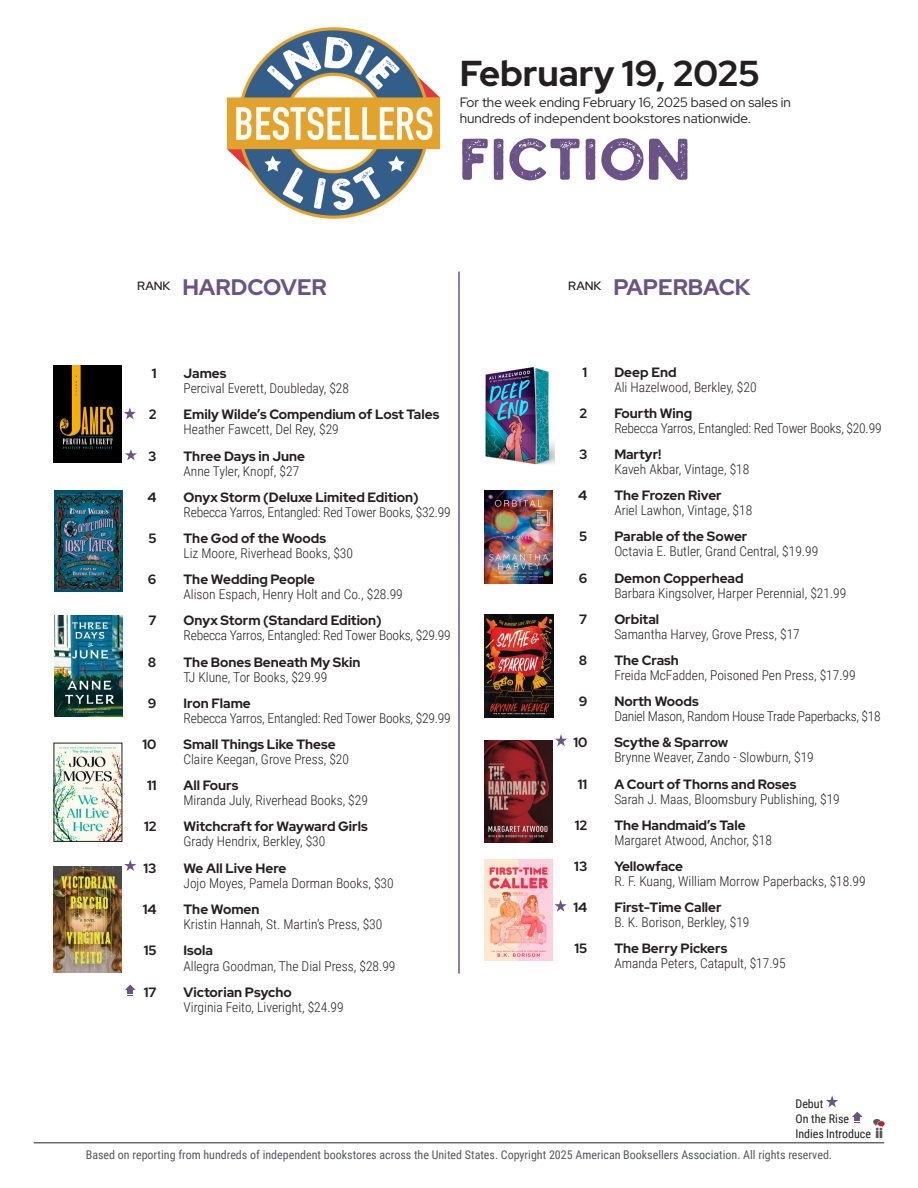
<style>
.page{position:relative;width:918px;height:1188px;background:#fff}
.page>*{position:absolute;margin:0;border:0;box-sizing:border-box;transform-origin:0 0}
.t1{font:54px "Holtzberg";letter-spacing:.01em;color:#6c5387}
.t2{font:700 36px "Red Hat Display";color:#231f20}
.t3{font:700 22.5px "Red Hat Display";color:#6c5387}
.Bibliography{font:300 13.5px "Roboto Condensed";color:#231f20}
.Book_Title___Rank{font:700 13.5px "Red Hat Display";color:#231f20}
.t4{font:13.5px/16.2px "Red Hat Display";color:#231f20}
.Bibliography-2{font:300 13.5px "Roboto Condensed";letter-spacing:-.02em;color:#231f20}
.t5{font:12px "Roboto Condensed";color:#57585a}
.Book_Title{font:12px "Roboto Condensed";color:#231f20}
.t6{font:600 12px "Red Hat Display";color:#231f20}
</style>
<div class="page">
<img style="left:228px;top:27px;width:211px;height:192px">
<hr style="left:34px;top:1143px;width:850px;height:1px;background:#231f20">
<hr style="left:458px;top:271px;width:2px;height:702px;background:#6c5387">
<svg style="left:826px;top:1095px;width:12px;height:13px"></svg>
<svg style="left:852px;top:1112px;width:11px;height:11px"></svg>
<img style="left:873px;top:1119px;width:11px;height:19px">
<img style="left:54px;top:365px;width:68px;height:97px">
<img style="left:54px;top:616px;width:69px;height:101px">
<img style="left:54px;top:490px;width:69px;height:102px">
<img style="left:54px;top:866px;width:68px;height:106px">
<img style="left:56px;top:745px;width:64px;height:95px">
<svg style="left:125px;top:449px;width:12px;height:11px"></svg>
<svg style="left:124px;top:860px;width:12px;height:11px"></svg>
<svg style="left:124px;top:407px;width:12px;height:12px"></svg>
<img style="left:485px;top:367px;width:69px;height:98px">
<img style="left:485px;top:615px;width:69px;height:103px">
<img style="left:485px;top:491px;width:68px;height:93px">
<img style="left:485px;top:860px;width:68px;height:101px">
<img style="left:485px;top:741px;width:68px;height:102px">
<svg style="left:555px;top:900px;width:12px;height:12px"></svg>
<svg style="left:555px;top:734px;width:12px;height:12px"></svg>
<svg style="left:125px;top:985px;width:11px;height:11px"></svg>
<h2 class="t2" style="left:460px;top:50px;width:302px">February 19, 2025</h2>
<p class="t4" style="left:460px;top:94px;width:333px">For the week ending February 16, 2025 based on sales in hundreds of independent bookstores nationwide.</p>
<p class="t1" style="left:462px;top:136px;width:231px">FICTION</p>
<p class="t6" style="left:137px;top:278px;width:35px">RANK</p>
<p class="t3" style="left:182px;top:272px;width:146px">HARDCOVER</p>
<p class="t6" style="left:568px;top:278px;width:35px">RANK</p>
<p class="t3" style="left:613px;top:272px;width:139px">PAPERBACK</p>
<p class="Book_Title___Rank" style="left:152px;top:365px;width:6px">1</p>
<p class="Book_Title___Rank" style="left:184px;top:365px;width:44px">James</p>
<p class="Bibliography" style="left:184px;top:379px;width:167px">Percival Everett, Doubleday, $28</p>
<p class="Book_Title___Rank" style="left:149px;top:406px;width:9px">2</p>
<p class="Book_Title___Rank" style="left:184px;top:406px;width:257px">Emily Wilde’s Compendium of Lost Tales</p>
<p class="Bibliography" style="left:184px;top:420px;width:157px">Heather Fawcett, Del Rey, $29</p>
<p class="Book_Title___Rank" style="left:148px;top:447px;width:10px">3</p>
<p class="Book_Title___Rank" style="left:184px;top:447px;width:123px">Three Days in June</p>
<p class="Bibliography" style="left:184px;top:461px;width:117px">Anne Tyler, Knopf, $27</p>
<p class="Book_Title___Rank" style="left:147px;top:488px;width:11px">4</p>
<p class="Book_Title___Rank" style="left:184px;top:488px;width:237px">Onyx Storm (Deluxe Limited Edition)</p>
<p class="Bibliography" style="left:184px;top:503px;width:269px">Rebecca Yarros, Entangled: Red Tower Books, $32.99</p>
<p class="Book_Title___Rank" style="left:148px;top:529px;width:10px">5</p>
<p class="Book_Title___Rank" style="left:184px;top:529px;width:144px">The God of the Woods</p>
<p class="Bibliography" style="left:184px;top:544px;width:171px">Liz Moore, Riverhead Books, $30</p>
<p class="Book_Title___Rank" style="left:148px;top:571px;width:10px">6</p>
<p class="Book_Title___Rank" style="left:184px;top:571px;width:133px">The Wedding People</p>
<p class="Bibliography" style="left:184px;top:585px;width:221px">Alison Espach, Henry Holt and Co., $28.99</p>
<p class="Book_Title___Rank" style="left:148px;top:612px;width:10px">7</p>
<p class="Book_Title___Rank" style="left:184px;top:612px;width:200px">Onyx Storm (Standard Edition)</p>
<p class="Bibliography" style="left:184px;top:626px;width:269px">Rebecca Yarros, Entangled: Red Tower Books, $29.99</p>
<p class="Book_Title___Rank" style="left:148px;top:653px;width:10px">8</p>
<p class="Book_Title___Rank" style="left:184px;top:653px;width:178px">The Bones Beneath My Skin</p>
<p class="Bibliography" style="left:184px;top:667px;width:145px">TJ Klune, Tor Books, $29.99</p>
<p class="Book_Title___Rank" style="left:148px;top:694px;width:10px">9</p>
<p class="Book_Title___Rank" style="left:184px;top:694px;width:69px">Iron Flame</p>
<p class="Bibliography" style="left:184px;top:709px;width:269px">Rebecca Yarros, Entangled: Red Tower Books, $29.99</p>
<p class="Book_Title___Rank" style="left:143px;top:735px;width:15px">10</p>
<p class="Book_Title___Rank" style="left:184px;top:735px;width:154px">Small Things Like These</p>
<p class="Bibliography" style="left:184px;top:750px;width:167px">Claire Keegan, Grove Press, $20</p>
<p class="Book_Title___Rank" style="left:147px;top:777px;width:11px">11</p>
<p class="Book_Title___Rank" style="left:184px;top:777px;width:56px">All Fours</p>
<p class="Bibliography" style="left:184px;top:791px;width:186px">Miranda July, Riverhead Books, $29</p>
<p class="Book_Title___Rank" style="left:144px;top:818px;width:14px">12</p>
<p class="Book_Title___Rank" style="left:184px;top:818px;width:186px">Witchcraft for Wayward Girls</p>
<p class="Bibliography" style="left:184px;top:832px;width:143px">Grady Hendrix, Berkley, $30</p>
<p class="Book_Title___Rank" style="left:144px;top:859px;width:15px">13</p>
<p class="Book_Title___Rank" style="left:184px;top:859px;width:104px">We All Live Here</p>
<p class="Bibliography" style="left:184px;top:873px;width:212px">Jojo Moyes, Pamela Dorman Books, $30</p>
<p class="Book_Title___Rank" style="left:143px;top:900px;width:15px">14</p>
<p class="Book_Title___Rank" style="left:184px;top:900px;width:78px">The Women</p>
<p class="Bibliography" style="left:184px;top:914px;width:200px">Kristin Hannah, St. Martin’s Press, $30</p>
<p class="Book_Title___Rank" style="left:144px;top:941px;width:14px">15</p>
<p class="Book_Title___Rank" style="left:184px;top:941px;width:31px">Isola</p>
<p class="Bibliography" style="left:184px;top:957px;width:213px">Allegra Goodman, The Dial Press, $28.99</p>
<p class="Book_Title___Rank" style="left:144px;top:984px;width:14px">17</p>
<p class="Book_Title___Rank" style="left:184px;top:984px;width:110px">Victorian Psycho</p>
<p class="Bibliography" style="left:184px;top:998px;width:162px">Virginia Feito, Liveright, $24.99</p>
<p class="Book_Title___Rank" style="left:583px;top:363px;width:6px">1</p>
<p class="Book_Title___Rank" style="left:614px;top:363px;width:64px">Deep End</p>
<p class="Bibliography" style="left:614px;top:377px;width:144px">Ali Hazelwood, Berkley, $20</p>
<p class="Book_Title___Rank" style="left:580px;top:404px;width:9px">2</p>
<p class="Book_Title___Rank" style="left:614px;top:404px;width:80px">Fourth Wing</p>
<p class="Bibliography" style="left:614px;top:419px;width:269px">Rebecca Yarros, Entangled: Red Tower Books, $20.99</p>
<p class="Book_Title___Rank" style="left:579px;top:445px;width:10px">3</p>
<p class="Book_Title___Rank" style="left:614px;top:445px;width:49px">Martyr!</p>
<p class="Bibliography" style="left:614px;top:460px;width:137px">Kaveh Akbar, Vintage, $18</p>
<p class="Book_Title___Rank" style="left:578px;top:487px;width:11px">4</p>
<p class="Book_Title___Rank" style="left:614px;top:487px;width:109px">The Frozen River</p>
<p class="Bibliography" style="left:614px;top:501px;width:139px">Ariel Lawhon, Vintage, $18</p>
<p class="Book_Title___Rank" style="left:579px;top:528px;width:10px">5</p>
<p class="Book_Title___Rank" style="left:614px;top:528px;width:135px">Parable of the Sower</p>
<p class="Bibliography" style="left:614px;top:542px;width:205px">Octavia E. Butler, Grand Central, $19.99</p>
<p class="Book_Title___Rank" style="left:579px;top:569px;width:10px">6</p>
<p class="Book_Title___Rank" style="left:614px;top:569px;width:131px">Demon Copperhead</p>
<p class="Bibliography" style="left:614px;top:583px;width:234px">Barbara Kingsolver, Harper Perennial, $21.99</p>
<p class="Book_Title___Rank" style="left:579px;top:610px;width:10px">7</p>
<p class="Book_Title___Rank" style="left:614px;top:610px;width:46px">Orbital</p>
<p class="Bibliography" style="left:614px;top:625px;width:187px">Samantha Harvey, Grove Press, $17</p>
<p class="Book_Title___Rank" style="left:579px;top:651px;width:10px">8</p>
<p class="Book_Title___Rank" style="left:614px;top:651px;width:66px">The Crash</p>
<p class="Bibliography" style="left:614px;top:666px;width:243px">Freida McFadden, Poisoned Pen Press, $17.99</p>
<p class="Book_Title___Rank" style="left:579px;top:693px;width:10px">9</p>
<p class="Book_Title___Rank" style="left:614px;top:693px;width:86px">North Woods</p>
<p class="Bibliography-2" style="left:614px;top:707px;width:268px">Daniel Mason, Random House Trade Paperbacks, $18</p>
<p class="Book_Title___Rank" style="left:573px;top:734px;width:15px">10</p>
<p class="Book_Title___Rank" style="left:614px;top:734px;width:116px">Scythe &amp; Sparrow</p>
<p class="Bibliography" style="left:614px;top:748px;width:201px">Brynne Weaver, Zando - Slowburn, $19</p>
<p class="Book_Title___Rank" style="left:578px;top:775px;width:11px">11</p>
<p class="Book_Title___Rank" style="left:614px;top:775px;width:184px">A Court of Thorns and Roses</p>
<p class="Bibliography" style="left:614px;top:789px;width:227px">Sarah J. Maas, Bloomsbury Publishing, $19</p>
<p class="Book_Title___Rank" style="left:575px;top:816px;width:14px">12</p>
<p class="Book_Title___Rank" style="left:614px;top:816px;width:133px">The Handmaid’s Tale</p>
<p class="Bibliography" style="left:614px;top:830px;width:159px">Margaret Atwood, Anchor, $18</p>
<p class="Book_Title___Rank" style="left:574px;top:857px;width:15px">13</p>
<p class="Book_Title___Rank" style="left:614px;top:857px;width:70px">Yellowface</p>
<p class="Bibliography" style="left:614px;top:872px;width:253px">R. F. Kuang, William Morrow Paperbacks, $18.99</p>
<p class="Book_Title___Rank" style="left:574px;top:899px;width:15px">14</p>
<p class="Book_Title___Rank" style="left:614px;top:899px;width:109px">First-Time Caller</p>
<p class="Bibliography" style="left:614px;top:913px;width:137px">B. K. Borison, Berkley, $19</p>
<p class="Book_Title___Rank" style="left:574px;top:940px;width:14px">15</p>
<p class="Book_Title___Rank" style="left:614px;top:940px;width:115px">The Berry Pickers</p>
<p class="Bibliography" style="left:614px;top:954px;width:173px">Amanda Peters, Catapult, $17.95</p>
<p class="Book_Title" style="left:795px;top:1095px;width:29px">Debut</p>
<p class="Book_Title" style="left:795px;top:1110px;width:55px">On the Rise</p>
<p class="Book_Title" style="left:795px;top:1125px;width:77px">Indies Introduce</p>
<p class="t5" style="left:86px;top:1146px;width:748px">Based on reporting from hundreds of independent bookstores across the United States. Copyright 2025 American Booksellers Association. All rights reserved.</p>
</div>
